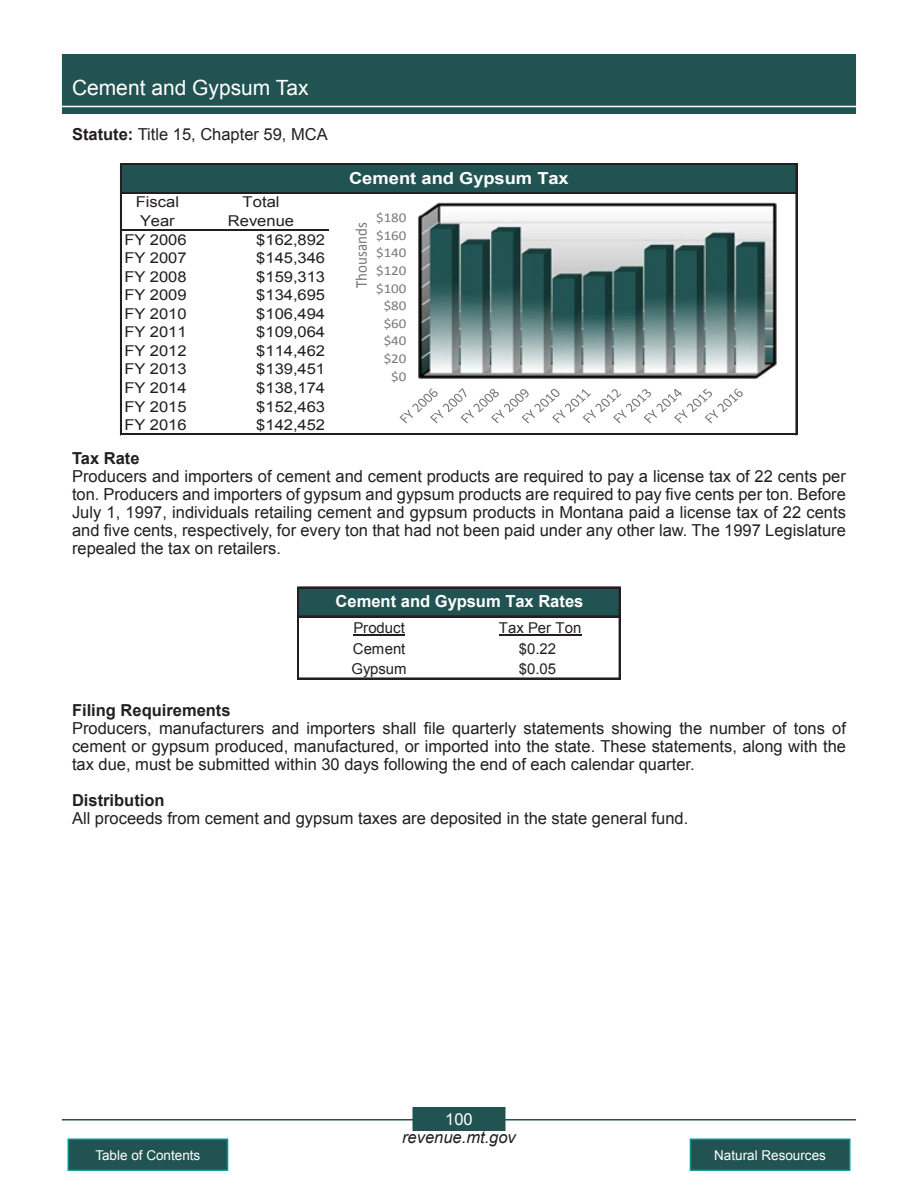
<style>
.page{position:relative;width:918px;height:1188px;background:#fff}
.page>*{position:absolute;margin:0;border:0;box-sizing:border-box;transform-origin:0 0}
.t1{font:21px "Arial";color:#fff}
.t2{font:16.5px/18px "Arial";color:#231f20;text-align:justify}
.t3{font:700 16.5px "Arial";color:#231f20}
.t4{font:700 16.5px "Arial";color:#fff}
.t5{font:700 16.5px "Arial";color:#fff;scale:1.11 1}
.t6{font:italic 16.5px "Arial";color:#231f20}
.t7{font:16.5px "Calibri";letter-spacing:.005em;color:#77787b;scale:.9 1}
.t8{font:16.5px "Arial";color:#fff}
.t9{font:15px/18.6px "Arial";color:#231f20;scale:1.11 1}
.t10{font:15px "Arial";color:#231f20}
.t11{font:13.5px "Calibri";color:#77787b;scale:1.11 1}
.t12{font:13.5px "Arial";color:#fff}
.s1{font-weight:700}
</style>
<div class="page">
<hr style="left:62px;top:1119px;width:794px;height:1px;background:#215352">
<div style="left:413px;top:1108px;width:92px;height:22px;background:#215352"></div>
<div style="left:412px;top:1107px;width:94px;height:24px;border:2px solid #215352"></div>
<div style="left:62px;top:54px;width:794px;height:60px;background:#215352"></div>
<hr style="left:62px;top:106px;width:794px;height:1px;background:#fff">
<div style="left:68px;top:1139px;width:160px;height:31px;background:#215352"></div>
<div style="left:68px;top:1139px;width:160px;height:32px;border:2px solid #00958f"></div>
<div style="left:690px;top:1139px;width:160px;height:31px;background:#215352"></div>
<div style="left:690px;top:1139px;width:160px;height:32px;border:2px solid #00958f"></div>
<div style="left:122px;top:165px;width:675px;height:29px;background:#215352"></div>
<hr style="left:120px;top:163px;width:2px;height:272px;background:#231f20">
<hr style="left:796px;top:165px;width:1px;height:270px;background:#231f20">
<hr style="left:122px;top:163px;width:675px;height:2px;background:#231f20">
<hr style="left:122px;top:192px;width:675px;height:1px;background:#231f20">
<hr style="left:122px;top:193px;width:675px;height:1px;background:#231f20">
<hr style="left:122px;top:230px;width:207px;height:1px;background:#231f20">
<hr style="left:122px;top:433px;width:675px;height:1px;background:#231f20">
<hr style="left:122px;top:434px;width:675px;height:1px;background:#231f20">
<img style="left:418px;top:202px;width:359px;height:177px">
<svg style="left:400px;top:388px;width:343px;height:35px"></svg>
<div style="left:299px;top:588px;width:321px;height:29px;background:#215352"></div>
<hr style="left:353px;top:634px;width:52px;height:2px;background:#231f20">
<hr style="left:499px;top:634px;width:82px;height:2px;background:#231f20">
<hr style="left:297px;top:587px;width:2px;height:92px;background:#231f20">
<hr style="left:619px;top:588px;width:1px;height:91px;background:#231f20">
<hr style="left:299px;top:587px;width:321px;height:1px;background:#231f20">
<hr style="left:299px;top:616px;width:321px;height:1px;background:#231f20">
<hr style="left:299px;top:678px;width:321px;height:1px;background:#231f20">
<p class="t1" style="left:72px;top:74px;width:238px">Cement and Gypsum Tax</p>
<p class="t2" style="left:72px;top:125px;width:257px"><span class="s1">Statute:</span> Title 15, Chapter 59, MCA</p>
<p class="t9" style="left:136px;top:193px;width:41px">Fiscal<br>Year</p>
<p class="t9" style="left:228px;top:193px;width:61px;text-align:center">Total<br>Revenue</p>
<p class="t9" style="left:124px;top:230px;width:58px">FY 2006</p>
<p class="t9" style="left:256px;top:230px;width:64px">$162,892</p>
<p class="t9" style="left:124px;top:249px;width:58px">FY 2007</p>
<p class="t9" style="left:256px;top:249px;width:64px">$145,346</p>
<p class="t9" style="left:124px;top:267px;width:58px">FY 2008</p>
<p class="t9" style="left:256px;top:267px;width:64px">$159,313</p>
<p class="t9" style="left:124px;top:286px;width:58px">FY 2009</p>
<p class="t9" style="left:256px;top:286px;width:64px">$134,695</p>
<p class="t9" style="left:124px;top:304px;width:58px">FY 2010</p>
<p class="t9" style="left:256px;top:304px;width:64px">$106,494</p>
<p class="t9" style="left:124px;top:323px;width:58px">FY 2011</p>
<p class="t9" style="left:256px;top:323px;width:64px">$109,064</p>
<p class="t9" style="left:124px;top:341px;width:58px">FY 2012</p>
<p class="t9" style="left:256px;top:341px;width:64px">$114,462</p>
<p class="t9" style="left:124px;top:360px;width:58px">FY 2013</p>
<p class="t9" style="left:256px;top:360px;width:64px">$139,451</p>
<p class="t9" style="left:124px;top:379px;width:58px">FY 2014</p>
<p class="t9" style="left:256px;top:379px;width:64px">$138,174</p>
<p class="t9" style="left:124px;top:397px;width:58px">FY 2015</p>
<p class="t9" style="left:256px;top:397px;width:64px">$152,463</p>
<p class="t9" style="left:124px;top:416px;width:58px">FY 2016</p>
<p class="t9" style="left:256px;top:416px;width:64px">$142,452</p>
<p class="t5" style="left:349px;top:167px;width:199px">Cement and Gypsum Tax</p>
<p class="t7" style="left:351px;top:288px;width:74px;rotate:-90deg">Thousands</p>
<p class="t11" style="left:376px;top:209px;width:29px">$180</p>
<p class="t11" style="left:376px;top:227px;width:29px">$160</p>
<p class="t11" style="left:376px;top:244px;width:29px">$140</p>
<p class="t11" style="left:376px;top:262px;width:29px">$120</p>
<p class="t11" style="left:376px;top:280px;width:29px">$100</p>
<p class="t11" style="left:384px;top:297px;width:22px">$80</p>
<p class="t11" style="left:384px;top:315px;width:22px">$60</p>
<p class="t11" style="left:384px;top:332px;width:22px">$40</p>
<p class="t11" style="left:384px;top:350px;width:22px">$20</p>
<p class="t11" style="left:391px;top:368px;width:15px">$0</p>
<p class="t3" style="left:72px;top:447px;width:69px">Tax Rate</p>
<p class="t2" style="left:72px;top:467px;width:775px">Producers and importers of cement and cement products are required to pay a license tax of 22 cents per ton. Producers and importers of gypsum and gypsum products are required to pay five cents per ton. Before July 1, 1997, individuals retailing cement and gypsum products in Montana paid a license tax of 22 cents and five cents, respectively, for every ton that had not been paid under any other law. The 1997 Legislature repealed the tax on retailers.</p>
<p class="t4" style="left:336px;top:591px;width:249px">Cement and Gypsum Tax Rates</p>
<p class="t10" style="left:353px;top:618px;width:53px">Product</p>
<p class="t10" style="left:499px;top:618px;width:84px">Tax Per Ton</p>
<p class="t10" style="left:353px;top:638px;width:54px">Cement</p>
<p class="t10" style="left:519px;top:638px;width:39px">$0.22</p>
<p class="t10" style="left:351px;top:659px;width:57px">Gypsum</p>
<p class="t10" style="left:519px;top:659px;width:39px">$0.05</p>
<p class="t3" style="left:72px;top:699px;width:160px">Filing Requirements</p>
<p class="t2" style="left:72px;top:719px;width:776px">Producers, manufacturers and importers shall file quarterly statements showing the number of tons of cement or gypsum produced, manufactured, or imported into the state. These statements, along with the tax due, must be submitted within 30 days following the end of each calendar quarter.</p>
<p class="t3" style="left:72px;top:789px;width:94px">Distribution</p>
<p class="t2" style="left:72px;top:809px;width:618px">All proceeds from cement and gypsum taxes are deposited in the state general fund.</p>
<p class="t8" style="left:445px;top:1108px;width:29px">100</p>
<p class="t6" style="left:402px;top:1127px;width:115px">revenue.mt.gov</p>
<p class="t12" style="left:95px;top:1146px;width:107px">Table of Contents</p>
<p class="t12" style="left:714px;top:1146px;width:113px">Natural Resources</p>
</div>
